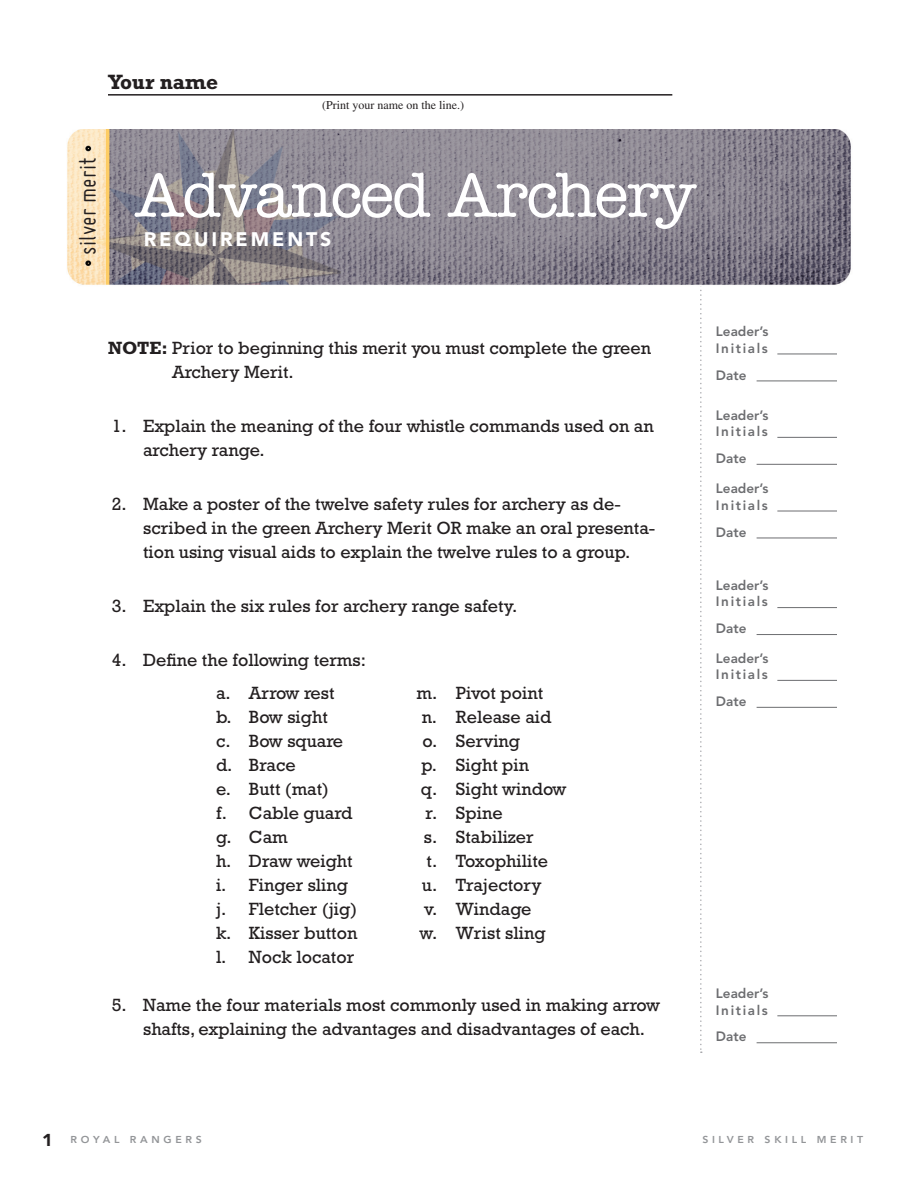
<style>
.page{position:relative;width:918px;height:1188px;background:#fff}
.page>*{position:absolute;margin:0;border:0;box-sizing:border-box;transform-origin:0 0}
.t1{font:500 63px "American Typewriter Std";letter-spacing:-.03em;color:#fff}
.t2{font:25.5px "Miso";letter-spacing:.01em;color:#231f20}
.t3{font:700 21px "Rockwell Std";color:#231f20}
.t4{font:900 19.5px "Avenir";letter-spacing:.15em;color:#fff}
.t5{font:18px/24px "Rockwell Std";color:#231f20}
.t6{font:800 13.5px/16.5px "Avenir";letter-spacing:.12em;color:#6c6d70}
.t7{font:800 13.5px/29.4px "Avenir";color:#6c6d70}
.t8{font:12px "Times";color:#231f20}
.t9{font:800 10.05px "Avenir";letter-spacing:.35em;color:#939598;scale:1.05 1}
.s1{font-weight:700}
.s2{font-weight:900;font-size:17.1px;color:#231f20}
</style>
<div class="page">
<svg style="left:700px;top:286px;width:2px;height:767px"></svg>
<hr style="left:108px;top:94px;width:564px;height:2px;background:#231f20">
<img style="left:67px;top:129px;width:784px;height:156px">
<hr style="left:757px;top:538px;width:80px;height:1px;background:#6c6d70">
<hr style="left:777px;top:511px;width:60px;height:1px;background:#6c6d70">
<hr style="left:757px;top:634px;width:80px;height:1px;background:#6c6d70">
<hr style="left:777px;top:607px;width:60px;height:1px;background:#6c6d70">
<hr style="left:757px;top:707px;width:80px;height:1px;background:#6c6d70">
<hr style="left:777px;top:680px;width:60px;height:1px;background:#6c6d70">
<hr style="left:757px;top:1042px;width:80px;height:1px;background:#6c6d70">
<hr style="left:777px;top:1015px;width:60px;height:1px;background:#6c6d70">
<hr style="left:757px;top:381px;width:80px;height:1px;background:#6c6d70">
<hr style="left:777px;top:354px;width:60px;height:1px;background:#6c6d70">
<hr style="left:757px;top:464px;width:80px;height:1px;background:#6c6d70">
<hr style="left:777px;top:437px;width:60px;height:1px;background:#6c6d70">
<p class="t3" style="left:108px;top:70px;width:112px">Your name</p>
<p class="t8" style="left:322px;top:98px;width:143px">(Print your name on the line.)</p>
<h2 class="t2" style="left:74px;top:255px;width:99px;rotate:-90deg">silver merit</h2>
<h1 class="t1" style="left:135px;top:160px;width:563px">Advanced Archery</h1>
<p class="t4" style="left:144px;top:228px;width:189px">REQUIREMENTS</p>
<p class="t5" style="left:172px;top:336px;width:480px;text-indent:-64px"><span class="s1">NOTE:</span> Prior to beginning this merit you must complete the green<br>Archery Merit.</p>
<p class="t5" style="left:143px;top:414px;width:512px;text-indent:-31px">1. Explain the meaning of the four whistle commands used on an archery range.</p>
<p class="t5" style="left:143px;top:492px;width:514px;text-indent:-31px">2. Make a poster of the twelve safety rules for archery as de&shy;scribed in the green Archery Merit OR make an oral presenta&shy;tion using visual aids to explain the twelve rules to a group.</p>
<p class="t5" style="left:112px;top:594px;width:407px">3. Explain the six rules for archery range safety.</p>
<p class="t5" style="left:216px;top:643px;width:152px;line-height:33px;text-indent:-104px">4. Define the following terms: a. Arrow rest</p>
<p class="t5" style="left:416px;top:681px;width:128px">m. Pivot point</p>
<p class="t5" style="left:216px;top:705px;width:113px">b. Bow sight</p>
<p class="t5" style="left:422px;top:705px;width:131px">n. Release aid</p>
<p class="t5" style="left:216px;top:729px;width:129px">c. Bow square</p>
<p class="t5" style="left:423px;top:729px;width:99px">o. Serving</p>
<p class="t5" style="left:216px;top:753px;width:81px">d. Brace</p>
<p class="t5" style="left:421px;top:753px;width:109px">p. Sight pin</p>
<p class="t5" style="left:216px;top:777px;width:115px">e. Butt (mat)</p>
<p class="t5" style="left:421px;top:777px;width:147px">q. Sight window</p>
<p class="t5" style="left:216px;top:801px;width:138px">f. Cable guard</p>
<p class="t5" style="left:426px;top:801px;width:79px">r. Spine</p>
<p class="t5" style="left:216px;top:825px;width:73px">g. Cam</p>
<p class="t5" style="left:424px;top:825px;width:111px">s. Stabilizer</p>
<p class="t5" style="left:216px;top:849px;width:138px">h. Draw weight</p>
<p class="t5" style="left:427px;top:849px;width:123px">t. Toxophilite</p>
<p class="t5" style="left:216px;top:873px;width:134px">i. Finger sling</p>
<p class="t5" style="left:422px;top:873px;width:121px">u. Trajectory</p>
<p class="t5" style="left:216px;top:897px;width:143px">j. Fletcher (jig)</p>
<p class="t5" style="left:424px;top:897px;width:109px">v. Windage</p>
<p class="t5" style="left:216px;top:921px;width:143px">k. Kisser button</p>
<p class="t5" style="left:420px;top:921px;width:128px">w. Wrist sling</p>
<p class="t5" style="left:216px;top:945px;width:140px">l. Nock locator</p>
<p class="t5" style="left:143px;top:993px;width:518px;text-indent:-31px">5. Name the four materials most commonly used in making arrow shafts, explaining the advantages and disadvantages of each.</p>
<p class="t6" style="left:716px;top:323px;width:54px">Leader’s<br>Initials</p>
<p class="t7" style="left:716px;top:360px;width:32px">Date</p>
<p class="t6" style="left:716px;top:407px;width:54px">Leader’s<br>Initials</p>
<p class="t7" style="left:716px;top:444px;width:32px">Date</p>
<p class="t6" style="left:716px;top:480px;width:54px">Leader’s<br>Initials</p>
<p class="t7" style="left:716px;top:517px;width:32px">Date</p>
<p class="t6" style="left:716px;top:577px;width:54px">Leader’s<br>Initials</p>
<p class="t7" style="left:716px;top:614px;width:54px">Date<br>Leader’s</p>
<p class="t6" style="left:716px;top:661px;width:53px;line-height:26.8px">Initials<br>Date</p>
<p class="t6" style="left:716px;top:985px;width:54px">Leader’s<br>Initials</p>
<p class="t7" style="left:716px;top:1022px;width:32px">Date</p>
<p class="t9" style="left:42px;top:1134px;width:154px"><span class="s2">1</span> roya l ra ngers</p>
<p class="t9" style="left:702px;top:1134px;width:153px">silver Skill merit</p>
</div>
